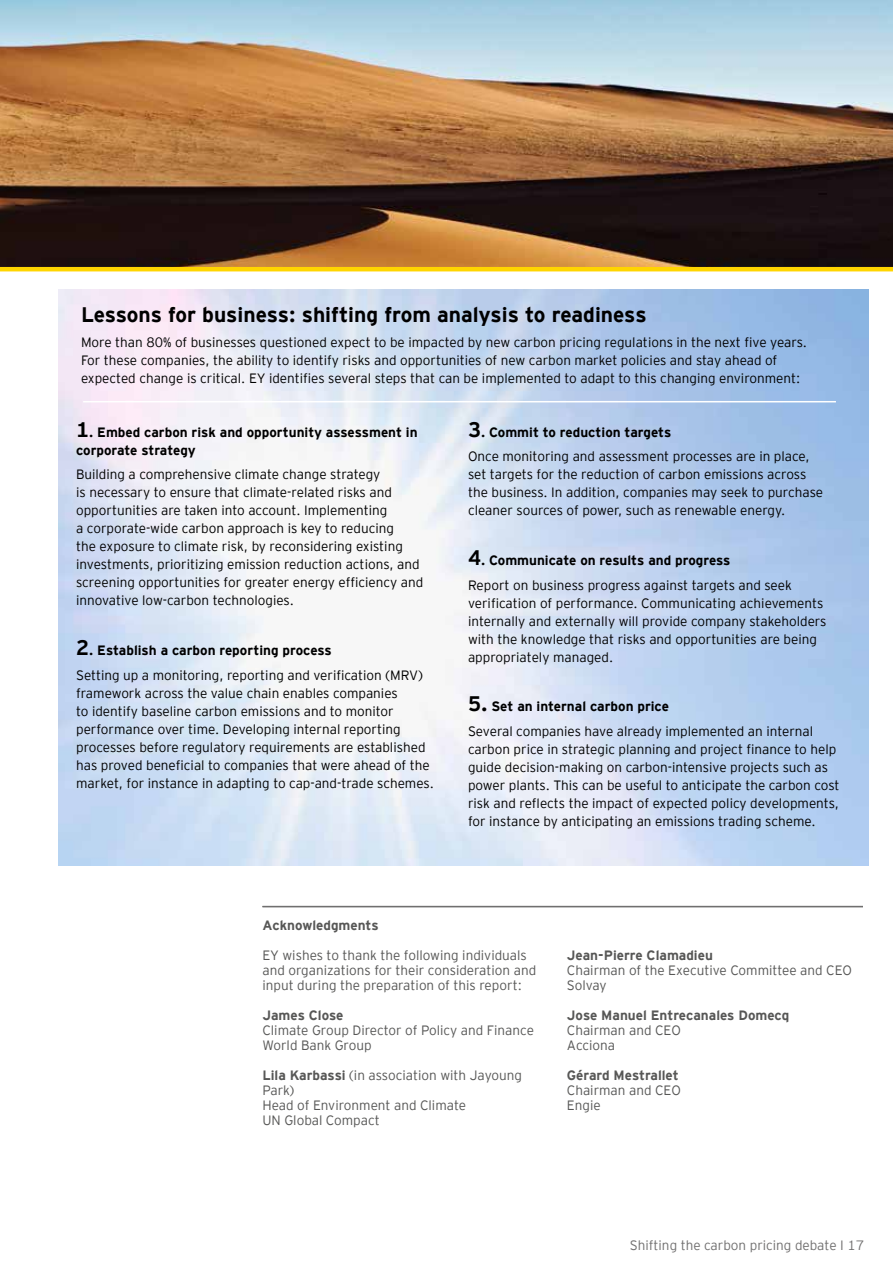
<style>
.page{position:relative;width:893px;height:1263px;background:#fff}
.page>*{position:absolute;margin:0;border:0;box-sizing:border-box;transform-origin:0 0}
.t1{font:700 21px "EY Interstate";color:#000}
.t2{font:300 13.5px/18px "EY Interstate";color:#000}
.t3{font:300 13.5px/15px "EY Interstate";color:#575756}
.t4{font:700 13.5px "EY Interstate";color:#575756}
.t5{font:700 13.5px/18px "EY Interstate";color:#000}
.t6{font:300 13.5px "EY Interstate";color:#706f6f}
.s1{font-size:21px}
.s2{font-weight:700;font-size:21px}
.s3{font-weight:700}
</style>
<div class="page">
<img style="left:0;top:0;width:893px;height:267px">
<hr style="left:0;top:267px;width:893px;height:4px;background:#ffd500">
<hr style="left:262px;top:906px;width:601px;height:1px;background:#706f6f">
<h1 class="t1" style="left:81px;top:299px;width:567px">Lessons for business: shifting from analysis to readiness</h1>
<p class="t2" style="left:81px;top:332px;width:728px">More than 80% of businesses questioned expect to be impacted by new carbon pricing regulations in the next five years.<br>For these companies, the ability to identify risks and opportunities of new carbon market policies and stay ahead of expected change is critical. EY identifies several steps that can be implemented to adapt to this changing environment:</p>
<p class="t5" style="left:76px;top:422px;width:343px"><span class="s1">1</span>. Embed carbon risk and opportunity assessment in corporate strategy</p>
<p class="t2" style="left:76px;top:465px;width:349px">Building a comprehensive climate change strategy<br>is necessary to ensure that climate-related risks and opportunities are taken into account. Implementing<br>a corporate-wide carbon approach is key to reducing<br>the exposure to climate risk, by reconsidering existing investments, prioritizing emission reduction actions, and screening opportunities for greater energy efficiency and innovative low-carbon technologies.</p>
<p class="t2" style="left:76px;top:637px;width:348px;line-height:24.8px"><span class="s2">2</span><span class="s3">. Establish a carbon reporting process<br></span>Setting up a monitoring, reporting and verification (MRV)</p>
<p class="t2" style="left:76px;top:683px;width:359px">framework across the value chain enables companies<br>to identify baseline carbon emissions and to monitor performance over time. Developing internal reporting processes before regulatory requirements are established has proved beneficial to companies that were ahead of the market, for instance in adapting to cap-and-trade schemes.</p>
<p class="t2" style="left:468px;top:419px;width:343px;line-height:24.8px"><span class="s2">3</span><span class="s3">. Commit to reduction targets<br></span>Once monitoring and assessment processes are in place,</p>
<p class="t2" style="left:468px;top:465px;width:357px">set targets for the reduction of carbon emissions across the business. In addition, companies may seek to purchase cleaner sources of power, such as renewable energy.</p>
<p class="t2" style="left:468px;top:547px;width:325px;line-height:24.8px"><span class="s2">4</span><span class="s3">. Communicate on results and progress<br></span>Report on business progress against targets and seek</p>
<p class="t2" style="left:468px;top:593px;width:360px">verification of performance. Communicating achievements internally and externally will provide company stakeholders with the knowledge that risks and opportunities are being appropriately managed.</p>
<p class="t2" style="left:468px;top:693px;width:347px;line-height:24.8px"><span class="s2">5.</span> <span class="s3">Set an internal carbon price<br></span>Several companies have already implemented an internal</p>
<p class="t2" style="left:468px;top:739px;width:373px">carbon price in strategic planning and project finance to help guide decision-making on carbon-intensive projects such as power plants. This can be useful to anticipate the carbon cost risk and reflects the impact of expected policy developments, for instance by anticipating an emissions trading scheme.</p>
<p class="t4" style="left:262px;top:916px;width:118px">Acknowledgments</p>
<p class="t3" style="left:262px;top:947px;width:275px">EY wishes to thank the following individuals and organizations for their consideration and input during the preparation of this report:</p>
<p class="t4" style="left:262px;top:1006px;width:82px">James Close</p>
<p class="t3" style="left:262px;top:1022px;width:273px">Climate Group Director of Policy and Finance<br>World Bank Group</p>
<p class="t3" style="left:262px;top:1067px;width:261px"><span class="s3">Lila Karbassi</span> (in association with Jayoung<br>Park)<br>Head of Environment and Climate<br>UN Global Compact</p>
<p class="t4" style="left:567px;top:946px;width:148px">Jean-Pierre Clamadieu</p>
<p class="t3" style="left:567px;top:962px;width:287px">Chairman of the Executive Committee and CEO<br>Solvay</p>
<p class="t4" style="left:567px;top:1006px;width:224px">Jose Manuel Entrecanales Domecq</p>
<p class="t3" style="left:567px;top:1022px;width:116px">Chairman and CEO<br>Acciona</p>
<p class="t4" style="left:567px;top:1066px;width:113px">Gérard Mestrallet</p>
<p class="t3" style="left:567px;top:1082px;width:116px">Chairman and CEO<br>Engie</p>
<p class="t6" style="left:630px;top:1236px;width:236px">Shifting the carbon pricing debate I 17</p>
</div>
